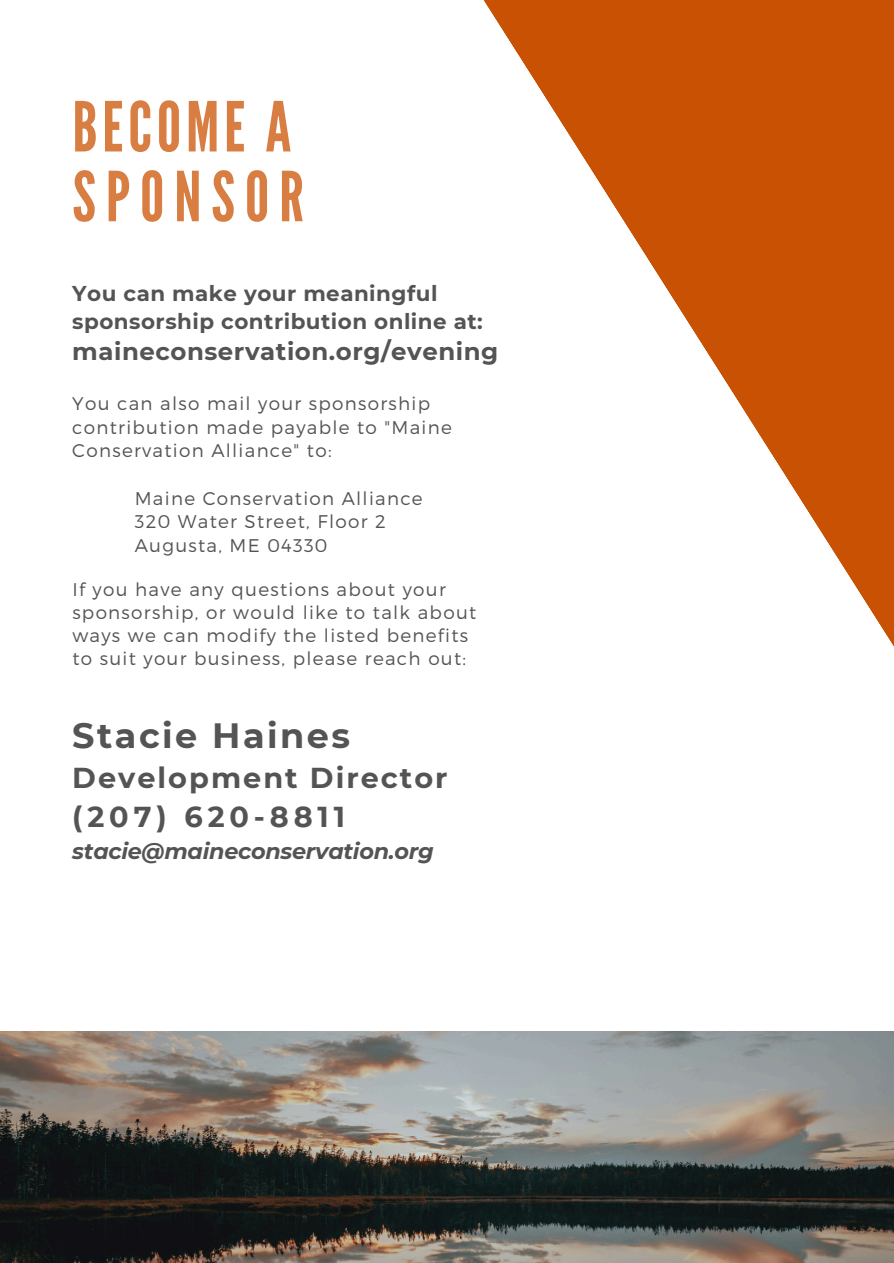
<style>
.page{position:relative;width:894px;height:1263px;background:#fff}
.page>*{position:absolute;margin:0;border:0;box-sizing:border-box;transform-origin:0 0}
.t1{font:68.7px/69.8px "League Gothic";letter-spacing:.145em;color:#d97e42}
.t2{font:700 35.1px "Montserrat";letter-spacing:.07em;color:#545454}
.t3{font:700 28.8px/39px "Montserrat";letter-spacing:.07em;color:#545454}
.t4{font:700 24.45px "Montserrat";letter-spacing:.025em;color:#545454}
.t5{font:italic 700 22.35px "Montserrat";letter-spacing:-.015em;color:#545454}
.t6{font:700 21.45px/28.2px "Montserrat";letter-spacing:.025em;color:#545454}
.t7{font:300 18.3px/23px "Montserrat";letter-spacing:.07em;color:#545454}
</style>
<div class="page">
<img style="left:0;top:1031px;width:893px;height:231px">
<svg style="left:483px;top:0;width:410px;height:645px"></svg>
<p class="t1" style="left:72px;top:93px;width:233px">BECOME A<br>SPONSOR</p>
<h1 class="t6" style="left:72px;top:279px;width:412px">You can make your meaningful sponsorship contribution online at:</h1>
<h1 class="t4" style="left:72px;top:337px;width:427px">maineconservation.org/evening</h1>
<h2 class="t7" style="left:72px;top:390px;width:381px;line-height:23.7px">You can also mail your sponsorship contribution made payable to "Maine<br>Conservation Alliance" to:</h2>
<p class="t7" style="left:135px;top:485px;width:289px">Maine Conservation Alliance</p>
<p class="t7" style="left:135px;top:509px;width:252px">320 Water Street, Floor 2</p>
<p class="t7" style="left:135px;top:533px;width:194px">Augusta, ME 04330</p>
<h2 class="t7" style="left:72px;top:577px;width:405px">If you have any questions about your sponsorship, or would like to talk about ways we can modify the listed benefits to suit your business, please reach out:</h2>
<p class="t2" style="left:72px;top:714px;width:279px">Stacie Haines</p>
<p class="t3" style="left:72px;top:758px;width:377px">Development Director (207) 620-8811</p>
<p class="t5" style="left:72px;top:837px;width:363px">stacie@maineconservation.org</p>
</div>
